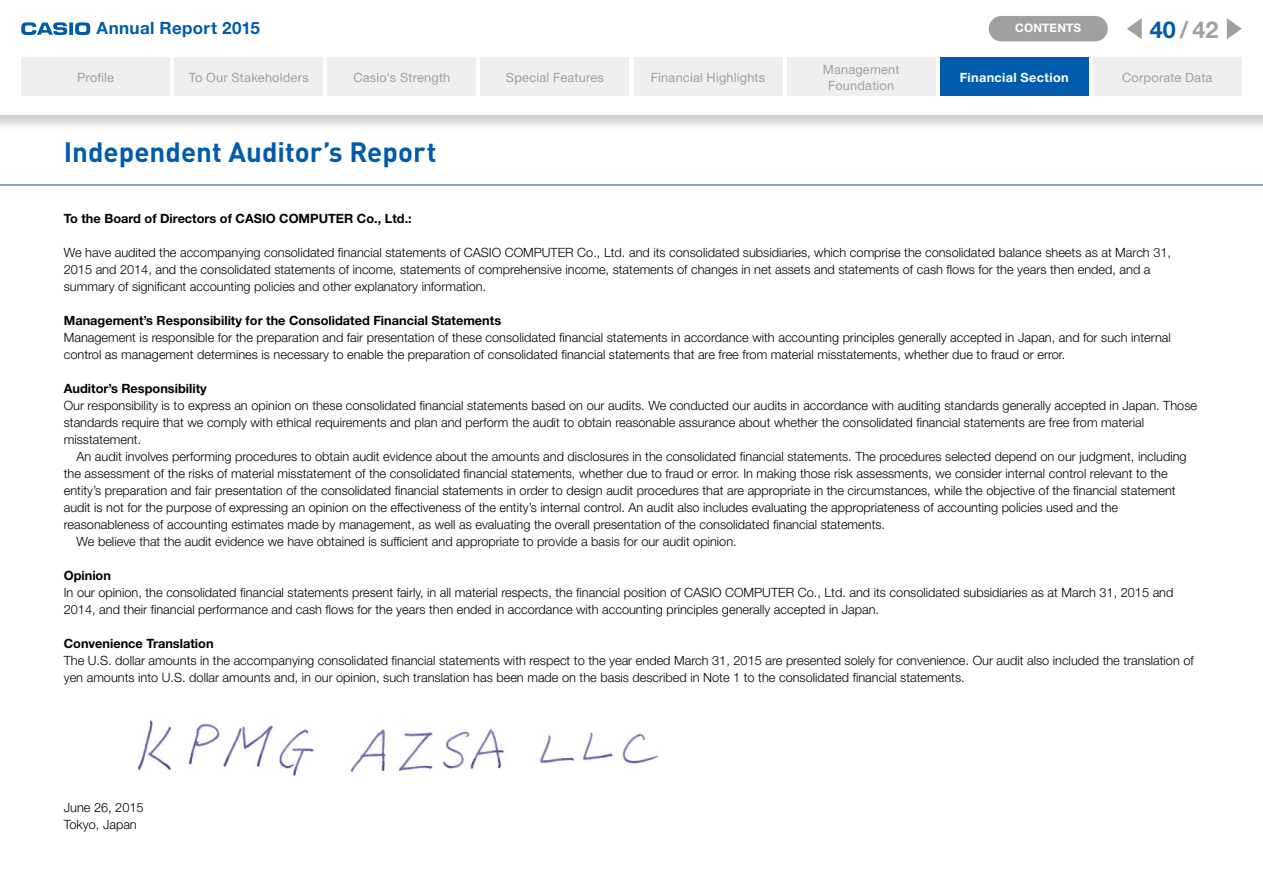
<style>
.page{position:relative;width:1263px;height:893px;background:#fff}
.page>*{position:absolute;margin:0;border:0;box-sizing:border-box;transform-origin:0 0}
.t1{font:700 27.6px "DIN";color:#005bac}
.t2{font:700 23.4px "Helvetica Neue LT Std";color:#9fa0a0}
.t3{font:700 16.95px "Helvetica Neue LT Std";letter-spacing:.02em;color:#005bac}
.t4{font:300 12.75px/17px "Helvetica Neue LT Std";color:#000}
.t5{font:700 12.75px "Helvetica Neue LT Std";color:#000}
.t6{font:12.75px/15.9px "Helvetica Neue LT Std";letter-spacing:.015em;color:#9fa0a0;text-align:center}
.t7{font:700 12.75px "Helvetica Neue LT Std";letter-spacing:.025em;color:#fff}
.t8{font:700 11.7px "Helvetica Neue LT Std";letter-spacing:.015em;color:#fff}
.s1{color:#005bac}
</style>
<div class="page">
<div style="left:0;top:0;width:1263px;height:133px;background:#000;opacity:.2"></div>
<div style="left:0;top:0;width:1263px;height:115px;background:#fff"></div>
<div style="left:940px;top:57px;width:149px;height:39px;background:#005bac"></div>
<div style="left:787px;top:57px;width:148px;height:39px;background:#efefef"></div>
<div style="left:1093px;top:57px;width:149px;height:39px;background:#efefef"></div>
<svg style="left:69px;top:22px;width:4px;height:13px"></svg>
<svg style="left:75px;top:22px;width:15px;height:13px"></svg>
<svg style="left:21px;top:22px;width:46px;height:13px"></svg>
<div style="left:989px;top:16px;width:119px;height:25px;background:#9fa0a0;border-radius:13px"></div>
<svg style="left:1127px;top:18px;width:15px;height:21px"></svg>
<svg style="left:1227px;top:18px;width:15px;height:21px"></svg>
<div style="left:21px;top:57px;width:149px;height:39px;background:#efefef"></div>
<div style="left:174px;top:57px;width:149px;height:39px;background:#efefef"></div>
<div style="left:327px;top:57px;width:149px;height:39px;background:#efefef"></div>
<div style="left:480px;top:57px;width:149px;height:39px;background:#efefef"></div>
<div style="left:634px;top:57px;width:148px;height:39px;background:#efefef"></div>
<hr style="left:0;top:185px;width:1263px;height:1px;background:#005bac">
<img style="left:137px;top:720px;width:522px;height:56px">
<h3 class="t3" style="left:97px;top:18px;width:165px">Annual Report 2015</h3>
<p class="t8" style="left:1015px;top:21px;width:68px">CONTENTS</p>
<h2 class="t2" style="left:1150px;top:16px;width:70px"><span class="s1">40</span>/42</h2>
<p class="t6" style="left:77px;top:69px;width:38px">Profile</p>
<p class="t6" style="left:189px;top:69px;width:121px">To Our Stakeholders</p>
<p class="t6" style="left:353px;top:69px;width:98px">Casio's Strength</p>
<p class="t6" style="left:506px;top:69px;width:100px">Special Features</p>
<p class="t6" style="left:651px;top:69px;width:116px">Financial Highlights</p>
<p class="t6" style="left:823px;top:61px;width:78px">Management<br>Foundation</p>
<p class="t6" style="left:1122px;top:69px;width:92px">Corporate Data</p>
<p class="t7" style="left:960px;top:69px;width:110px">Financial Section</p>
<h1 class="t1" style="left:64px;top:134px;width:374px">Independent Auditor’s Report</h1>
<p class="t5" style="left:64px;top:211px;width:349px">To the Board of Directors of CASIO COMPUTER Co., Ltd.:</p>
<p class="t4" style="left:64px;top:244px;width:1109px">We have audited the accompanying consolidated fi nancial statements of CASIO COMPUTER Co., Ltd. and its consolidated subsidiaries, which comprise the consolidated balance sheets as at March 31,<br>2015 and 2014, and the consolidated statements of income, statements of comprehensive income, statements of changes in net assets and statements of cash flows for the years then ended, and a summary of significant accounting policies and other explanatory information.</p>
<p class="t5" style="left:64px;top:313px;width:439px">Management’s Responsibility for the Consolidated Financial Statements</p>
<p class="t4" style="left:64px;top:329px;width:1108px">Management is responsible for the preparation and fair presentation of these consolidated fi nancial statements in accordance with accounting principles generally accepted in Japan, and for such internal control as management determines is necessary to enable the preparation of consolidated fi nancial statements that are free from material misstatements, whether due to fraud or error.</p>
<p class="t5" style="left:64px;top:381px;width:145px">Auditor’s Responsibility</p>
<p class="t4" style="left:64px;top:397px;width:1135px">Our responsibility is to express an opinion on these consolidated fi nancial statements based on our audits. We conducted our audits in accordance with auditing standards generally accepted in Japan. Those standards require that we comply with ethical requirements and plan and perform the audit to obtain reasonable assurance about whether the consolidated fi nancial statements are free from material misstatement.</p>
<p class="t4" style="left:77px;top:448px;width:1112px">An audit involves performing procedures to obtain audit evidence about the amounts and disclosures in the consolidated fi nancial statements. The procedures selected depend on our judgment, including</p>
<p class="t4" style="left:64px;top:465px;width:1105px">the assessment of the risks of material misstatement of the consolidated fi nancial statements, whether due to fraud or error. In making those risk assessments, we consider internal control relevant to the</p>
<p class="t4" style="left:64px;top:482px;width:1113px">entity’s preparation and fair presentation of the consolidated fi nancial statements in order to design audit procedures that are appropriate in the circumstances, while the objective of the fi nancial statement</p>
<p class="t4" style="left:64px;top:499px;width:1056px">audit is not for the purpose of expressing an opinion on the effectiveness of the entity’s internal control. An audit also includes evaluating the appropriateness of accounting policies used and the</p>
<p class="t4" style="left:64px;top:516px;width:823px">reasonableness of accounting estimates made by management, as well as evaluating the overall presentation of the consolidated fi nancial statements.</p>
<p class="t4" style="left:77px;top:533px;width:662px">We believe that the audit evidence we have obtained is sufficient and appropriate to provide a basis for our audit opinion.</p>
<p class="t5" style="left:64px;top:568px;width:49px">Opinion</p>
<p class="t4" style="left:64px;top:584px;width:1111px">In our opinion, the consolidated fi nancial statements present fairly, in all material respects, the fi nancial position of CASIO COMPUTER Co., Ltd. and its consolidated subsidiaries as at March 31, 2015 and<br>2014, and their fi nancial performance and cash flows for the years then ended in accordance with accounting principles generally accepted in Japan.</p>
<p class="t5" style="left:64px;top:636px;width:151px">Convenience Translation</p>
<p class="t4" style="left:64px;top:652px;width:1131px">The U.S. dollar amounts in the accompanying consolidated fi nancial statements with respect to the year ended March 31, 2015 are presented solely for convenience. Our audit also included the translation of yen amounts into U.S. dollar amounts and, in our opinion, such translation has been made on the basis described in Note 1 to the consolidated financial statements.</p>
<p class="t4" style="left:64px;top:799px;width:81px">June 26, 2015<br>Tokyo, Japan</p>
</div>
